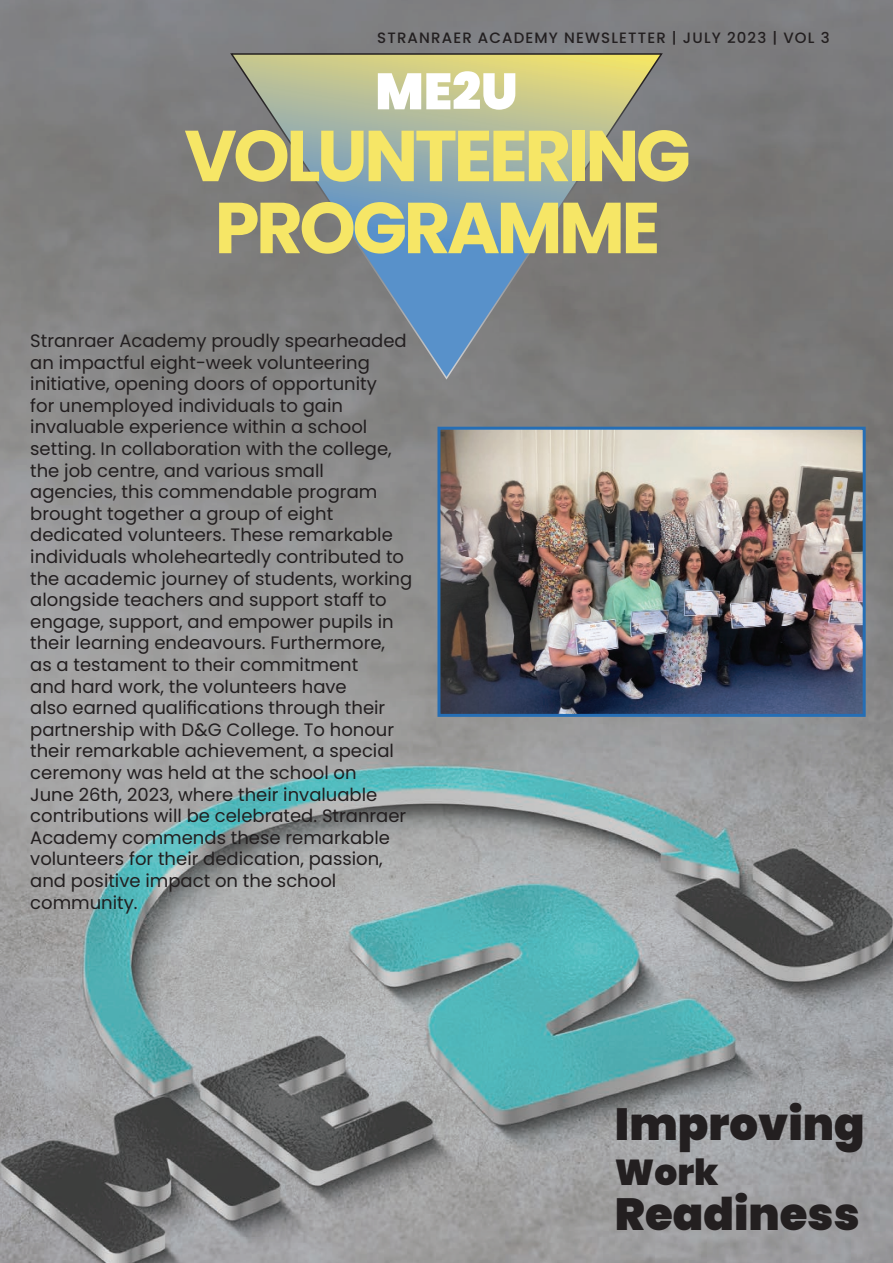
<style>
.page{position:relative;width:893px;height:1263px;background:#fff}
.page>*{position:absolute;margin:0;border:0;box-sizing:border-box;transform-origin:0 0}
.t1{font:700 72px "Poppins";letter-spacing:-.05em;color:#f6e666}
.t2{font:900 51px "Poppins";color:#fff}
.t3{font:900 45px "Poppins";color:#231f20}
.t4{font:900 36px "Poppins";color:#231f20}
.t5{font:18px/21.6px "Poppins";color:#231f20}
.t6{font:500 15px "Poppins";letter-spacing:.075em;color:#231f20}
</style>
<div class="page">
<img style="left:0;top:0;width:893px;height:1263px">
<img style="left:441px;top:431px;width:421px;height:282px">
<div style="left:437px;top:427px;width:429px;height:290px;border:3px solid #256eb5"></div>
<svg style="left:229px;top:53px;width:435px;height:327px;background:#8a9590"></svg>
<p class="t6" style="left:377px;top:29px;width:454px">STRANRAER ACADEMY NEWSLETTER | JULY 2023 | VOL 3</p>
<p class="t2" style="left:375px;top:62px;width:144px">ME2U</p>
<p class="t1" style="left:184px;top:114px;width:508px">VOLUNTEERING</p>
<p class="t1" style="left:215px;top:186px;width:447px">PROGRAMME</p>
<p class="t5" style="left:30px;top:330px;width:383px">Stranraer Academy proudly spearheaded an impactful eight-week volunteering initiative, opening doors of opportunity<br>for unemployed individuals to gain invaluable experience within a school setting. In collaboration with the college, the job centre, and various small agencies, this commendable program brought together a group of eight dedicated volunteers. These remarkable individuals wholeheartedly contributed to the academic journey of students, working alongside teachers and support staff to engage, support, and empower pupils in their learning endeavours. Furthermore,<br>as a testament to their commitment<br>and hard work, the volunteers have<br>also earned qualifications through their partnership with D&amp;G College. To honour their remarkable achievement, a special ceremony was held at the school on<br>June 26th, 2023, where their invaluable contributions will be celebrated. Stranraer Academy commends these remarkable volunteers for their dedication, passion, and positive impact on the school community.</p>
<p class="t3" style="left:615px;top:1098px;width:251px">Improving</p>
<p class="t4" style="left:615px;top:1151px;width:105px">Work</p>
<p class="t3" style="left:615px;top:1188px;width:246px">Readiness</p>
</div>
